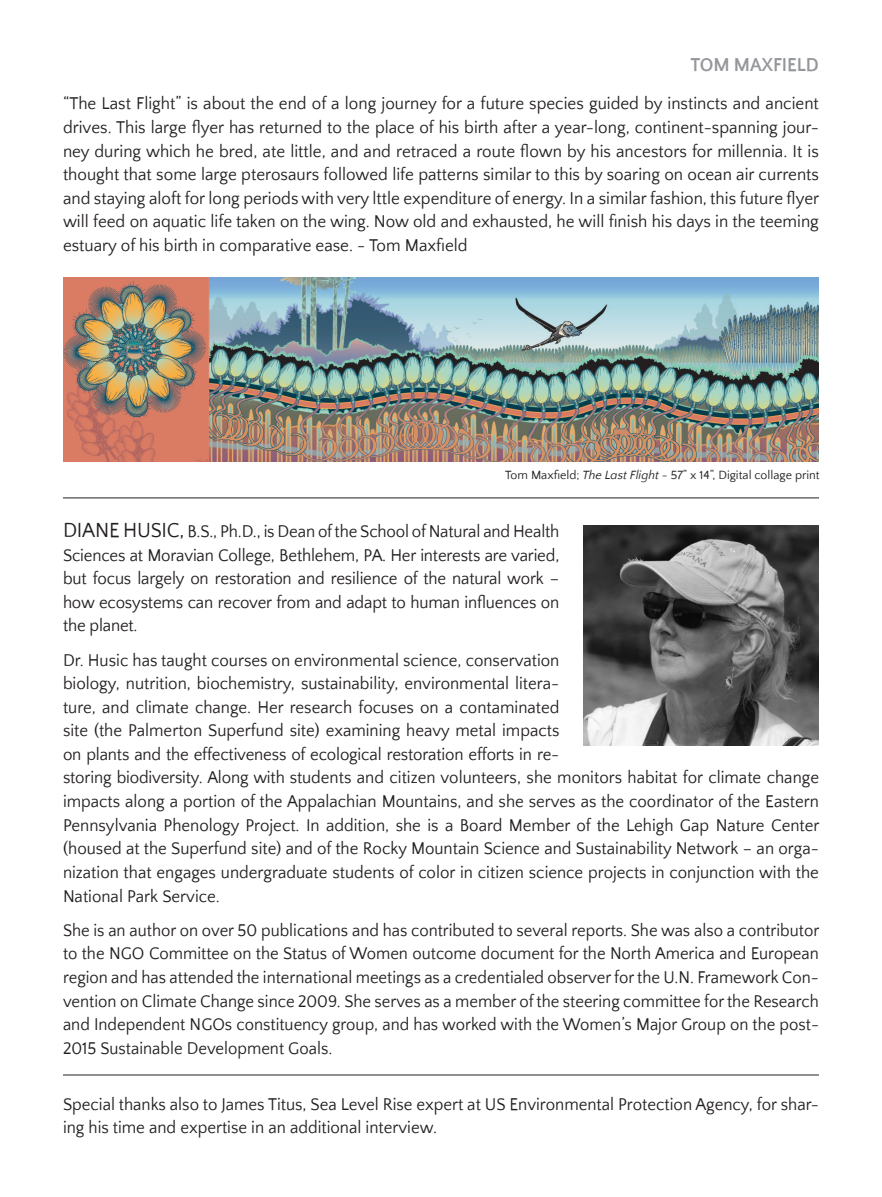
<style>
.page{position:relative;width:882px;height:1197px;background:#fff}
.page>*{position:absolute;margin:0;border:0;box-sizing:border-box;transform-origin:0 0}
.t1{font:700 19.25px "Quattrocento Sans";letter-spacing:-.01em;color:#95979a;scale:.96 1}
.t2{font:17.5px/23.6px "Quattrocento Sans";color:#231f20;scale:.96 1}
.t3{font:17.5px/23.6px "Quattrocento Sans";color:#231f20;text-align:justify}
.t4{font:17.5px/23.6px "Quattrocento Sans";color:#231f20;text-align:justify;scale:.95 1}
.t5{font:12.25px "Quattrocento Sans";color:#231f20}
.s1{font-style:italic}
.s2{font-size:21px}
</style>
<div class="page">
<img style="left:63px;top:277px;width:755px;height:185px">
<hr style="left:63px;top:498px;width:756px;height:1px;background:#231f20">
<hr style="left:63px;top:1075px;width:756px;height:1px;background:#231f20">
<img style="left:584px;top:525px;width:235px;height:221px">
<p class="t1" style="left:690px;top:54px;width:135px">TOM MAXFIELD</p>
<p class="t3" style="left:63px;top:92px;width:758px">“The Last Flight” is about the end of a long journey for a future species guided by instincts and ancient drives. This large flyer has returned to the place of his birth after a year-long, continent-spanning jour&shy;ney during which he bred, ate little, and and retraced a route flown by his ancestors for millennia. It is thought that some large pterosaurs followed life patterns similar to this by soaring on ocean air currents and staying aloft for long periods with very lttle expenditure of energy. In a similar fashion, this future flyer will feed on aquatic life taken on the wing. Now old and exhausted, he will finish his days in the teeming estuary of his birth in comparative ease. - Tom Maxfield</p>
<p class="t5" style="left:505px;top:469px;width:316px">Tom Maxfield; <span class="s1">The Last Flight</span> - 57” x 14”, Digital collage print</p>
<p class="t2" style="left:63px;top:520px;width:519px;text-align:justify"><span class="s2">DIANE HUSIC,</span> B.S., Ph.D., is Dean of the School of Natural and Health Sciences at Moravian College, Bethlehem, PA. Her interests are varied, but focus largely on restoration and resilience of the natural work – how ecosystems can recover from and adapt to human influences on the planet.</p>
<p class="t2" style="left:63px;top:649px;width:789px">Dr. Husic has taught courses on environmental science, conservation<br>biology, nutrition, biochemistry, sustainability, environmental litera-<br>ture, and climate change. Her research focuses on a contaminated<br>site (the Palmerton Superfund site) examining heavy metal impacts<br>on plants and the effectiveness of ecological restoration efforts in re-<br>storing biodiversity. Along with students and citizen volunteers, she monitors habitat for climate change impacts along a portion of the Appalachian Mountains, and she serves as the coordinator of the Eastern Pennsylvania Phenology Project. In addition, she is a Board Member of the Lehigh Gap Nature Center (housed at the Superfund site) and of the Rocky Mountain Science and Sustainability Network – an orga&shy;nization that engages undergraduate students of color in citizen science projects in conjunction with the National Park Service.</p>
<p class="t4" style="left:63px;top:919px;width:798px">She is an author on over 50 publications and has contributed to several reports. She was also a contributor to the NGO Committee on the Status of Women outcome document for the North America and European region and has attended the international meetings as a credentialed observer for the U.N. Framework Con&shy;vention on Climate Change since 2009. She serves as a member of the steering committee for the Research and Independent NGOs constituency group, and has worked with the Women’s Major Group on the post-2015 Sustainable Development Goals.</p>
<p class="t2" style="left:63px;top:1093px;width:789px;line-height:22.8px">Special thanks also to James Titus, Sea Level Rise expert at US Environmental Protection Agency, for shar&shy;ing his time and expertise in an additional interview.</p>
</div>
